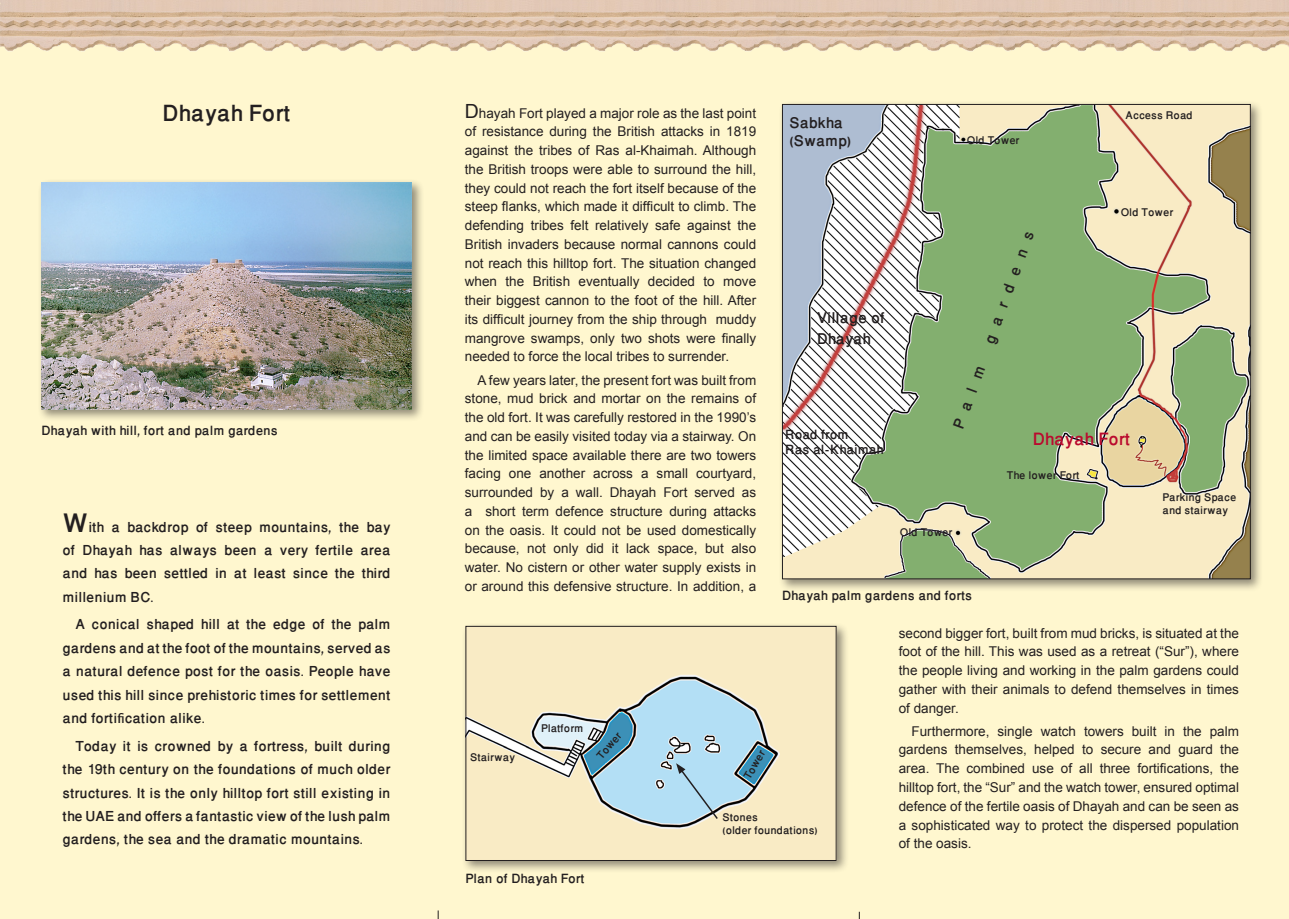
<style>
.page{position:relative;width:1289px;height:919px;background:#fff}
.page>*{position:absolute;margin:0;border:0;box-sizing:border-box;transform-origin:0 0}
.Heading{font:500 31.5px "Win Soft Pro";color:#231f20}
.t1{font:500 24px "Win Soft Pro";color:#ba0a2e}
.t2{font:500 21px "Win Soft Pro";color:#231f20}
.Intro_-_down{font:500 19.5px/23.4px "Win Soft Pro";color:#231f20;text-align:justify}
.Intro-top{font:500 19.5px/23.4px "Win Soft Pro";color:#231f20;text-align:justify}
.subtext{font:500 18px "Win Soft Pro";color:#231f20}
.t3{font:500 15px "Win Soft Pro";color:#231f20}
.Main_-_down{font:13.5px/18.8px "Arial";color:#231f20}
.Main_-_top{font:13.5px/18.8px "Arial";color:#231f20;text-align:right}
.s1{font-size:19.5px}
.s2{font-size:36px}
</style>
<div class="page">
<div style="left:0;top:0;width:1288px;height:918px;background:#fff7cf"></div>
<img style="left:0;top:0;width:1288px;height:52px">
<div style="left:37px;top:178px;width:387px;height:243px;background:#231f20;opacity:.5"></div>
<img style="left:41px;top:182px;width:371px;height:227px">
<div style="left:778px;top:100px;width:485px;height:491px;background:#231f20;opacity:.5"></div>
<img style="left:784px;top:106px;width:464px;height:471px">
<div style="left:461px;top:622px;width:387px;height:251px;background:#231f20;opacity:.5"></div>
<img style="left:467px;top:628px;width:367px;height:230px">
<div style="left:465px;top:626px;width:371px;height:234px;border:1px solid #231f20"></div>
<svg style="left:676px;top:763px;width:43px;height:57px"></svg>
<p class="Heading" style="left:163px;top:91px;width:129px">Dhayah Fort</p>
<p class="subtext" style="left:41px;top:417px;width:238px">Dhayah with hill, fort and palm gardens</p>
<p class="Main_-_top" style="left:465px;top:104px;width:293px"><span class="s1">D</span>hayah Fort played a major role as the last point of resistance during the British attacks in 1819 against the tribes of Ras al-Khaimah. Although the British troops were able to surround the hill, they could not reach the fort itself because of the steep flanks, which made it difficult to climb. The the</p>
<p class="Main_-_top" style="left:465px;top:216px;width:61px">defending</p>
<p class="Main_-_top" style="left:465px;top:235px;width:293px">British invaders because normal cannons could</p>
<p class="Main_-_top" style="left:465px;top:254px;width:293px">not reach this hilltop fort. The situation changed</p>
<p class="Main_-_top" style="left:723px;top:272px;width:35px">move</p>
<p class="Main_-_top" style="left:570px;top:216px;width:20px">felt</p>
<p class="Main_-_top" style="left:655px;top:216px;width:27px">safe</p>
<p class="Main_-_top" style="left:531px;top:216px;width:35px">tribes</p>
<p class="Main_-_top" style="left:595px;top:216px;width:55px">relatively</p>
<p class="Main_-_top" style="left:687px;top:216px;width:45px">against</p>
<p class="Main_-_top" style="left:465px;top:272px;width:34px">when</p>
<p class="Main_-_top" style="left:465px;top:291px;width:293px">their biggest cannon to the foot of the hill. After</p>
<p class="Main_-_top" style="left:715px;top:310px;width:42px">muddy</p>
<p class="Main_-_top" style="left:505px;top:272px;width:20px">the</p>
<p class="Main_-_top" style="left:532px;top:272px;width:39px">British</p>
<p class="Main_-_top" style="left:578px;top:272px;width:62px">eventually</p>
<p class="Main_-_top" style="left:648px;top:272px;width:49px">decided</p>
<p class="Main_-_top" style="left:703px;top:272px;width:13px">to</p>
<p class="Main_-_top" style="left:465px;top:310px;width:293px;text-align:left">its difficult journey from the ship through mangrove swamps, only two shots were finally needed to force the local tribes to surrender.</p>
<p class="Main_-_down" style="left:465px;top:370px;width:293px;text-align:right">A few years later, the present fort was built from stone, mud brick and mortar on the remains of the old fort It. was carefully restored in the 1990 s’ and can be easily visited today via a stairway. On the limited space available there are two towers courtyard,</p>
<p class="Main_-_down" style="left:465px;top:464px;width:38px">facing</p>
<p class="Main_-_down" style="left:539px;top:464px;width:47px">another</p>
<p class="Main_-_down" style="left:656px;top:464px;width:33px">small</p>
<p class="Main_-_down" style="left:509px;top:464px;width:24px">one</p>
<p class="Main_-_down" style="left:593px;top:464px;width:41px">across</p>
<p class="Main_-_down" style="left:641px;top:464px;width:9px">a</p>
<p class="t2" style="left:789px;top:108px;width:55px">Sabkha</p>
<p class="t2" style="left:789px;top:126px;width:63px">(Swamp(</p>
<p class="t2" style="left:817px;top:303px;width:69px">Village of</p>
<p class="t2" style="left:817px;top:324px;width:55px">Dhayah</p>
<p class="subtext" style="left:785px;top:422px;width:65px">Road from</p>
<p class="subtext" style="left:785px;top:437px;width:100px">Ras al-Khaimah</p>
<p class="t3" style="left:966px;top:130px;width:54px">Old Tower</p>
<p class="t2" style="left:974px;top:338px;width:120px;rotate:-70deg">snedrag</p>
<p class="t2" style="left:943px;top:423px;width:67px;rotate:-70deg">mlaP</p>
<p class="t3" style="left:1125px;top:104px;width:69px">Access Road</p>
<p class="t3" style="left:1120px;top:201px;width:54px">Old Tower</p>
<p class="t1" style="left:1032px;top:421px;width:99px">Dhayah Fort</p>
<p class="t3" style="left:1006px;top:464px;width:74px">The lower Fort</p>
<p class="Intro-top" style="left:63px;top:515px;width:329px"><span class="s2">W</span>ith a backdrop of steep mountains, the bay of Dhayah has always been a very fertile area and has been settled in at least since the third millenium BC.</p>
<p class="Intro_-_down" style="left:63px;top:613px;width:329px;text-indent:13px">A conical shaped hill at the edge of the palm gardensandatthefootofthemountains,servedas a natural defence post for the oasis. People have used this hill since prehistoric times for settlement and fortification alike.</p>
<p class="Intro_-_down" style="left:63px;top:734px;width:329px;text-indent:13px">Today isit crowned by a fortress, built during the 19th century on the foundations of much older structures isIt. the only hilltop fort still existing in theUAEandoffersafantasticviewofthelushpalm gardens, the sea and the dramatic mountains.</p>
<p class="Main_-_down" style="left:465px;top:483px;width:70px">surrounded</p>
<p class="Main_-_down" style="left:540px;top:483px;width:16px">by</p>
<p class="Main_-_down" style="left:576px;top:483px;width:28px">wall.</p>
<p class="Main_-_down" style="left:561px;top:483px;width:9px">a</p>
<p class="Main_-_down" style="left:610px;top:483px;width:48px">Dhayah</p>
<p class="Main_-_down" style="left:663px;top:483px;width:26px">Fort</p>
<p class="Main_-_down" style="left:694px;top:483px;width:42px">served</p>
<p class="Main_-_down" style="left:742px;top:483px;width:16px">as</p>
<p class="Main_-_down" style="left:555px;top:502px;width:50px">defence</p>
<p class="Main_-_down" style="left:485px;top:502px;width:32px">short</p>
<p class="Main_-_down" style="left:669px;top:502px;width:39px">during</p>
<p class="Main_-_down" style="left:713px;top:502px;width:44px">attacks</p>
<p class="Main_-_down" style="left:522px;top:502px;width:29px">term</p>
<p class="Main_-_down" style="left:610px;top:502px;width:54px">structure</p>
<p class="Main_-_down" style="left:465px;top:502px;width:9px">a</p>
<p class="Main_-_down" style="left:465px;top:520px;width:293px">on the oasis. It could not be used domestically</p>
<p class="Main_-_down" style="left:731px;top:539px;width:26px">also</p>
<p class="Main_-_down" style="left:465px;top:539px;width:293px">because,<br>water. No cistern or other water supply exists in or around this defensive structure. In addition a,</p>
<p class="Main_-_down" style="left:553px;top:539px;width:26px">only</p>
<p class="Main_-_down" style="left:586px;top:539px;width:20px">did</p>
<p class="Main_-_down" style="left:611px;top:539px;width:8px">it</p>
<p class="Main_-_down" style="left:626px;top:539px;width:26px">lack</p>
<p class="Main_-_down" style="left:705px;top:539px;width:20px">but</p>
<p class="Main_-_down" style="left:527px;top:539px;width:20px">not</p>
<p class="Main_-_down" style="left:657px;top:539px;width:41px">space,</p>
<p class="t3" style="left:899px;top:521px;width:54px">Old Tower</p>
<p class="subtext" style="left:782px;top:582px;width:191px">Dhayah palm gardens and forts</p>
<p class="t3" style="left:1162px;top:486px;width:75px">Parking Space</p>
<p class="t3" style="left:1162px;top:500px;width:67px">and stairway</p>
<p class="t3" style="left:470px;top:746px;width:46px">Stairway</p>
<p class="t3" style="left:541px;top:718px;width:44px">Platform</p>
<p class="t3" style="left:591px;top:750px;width:33px;rotate:-50deg">Tower</p>
<p class="t3" style="left:737px;top:773px;width:33px;rotate:-60deg">Tower</p>
<p class="t3" style="left:722px;top:806px;width:37px">Stones</p>
<p class="t3" style="left:722px;top:819px;width:97px">(older foundations(</p>
<p class="Main_-_down" style="left:898px;top:623px;width:342px;text-align:justify">second bigger fort, built from mud bricks is, situated at the foot of the hill. This was used as a retreat (“Sur”), where the people living and working in the palm gardens could gather with their animals to defend themselves in times of danger.</p>
<p class="Main_-_down" style="left:1209px;top:721px;width:31px">palm</p>
<p class="Main_-_down" style="left:911px;top:721px;width:80px">Furthermore,</p>
<p class="Main_-_down" style="left:997px;top:721px;width:37px">single</p>
<p class="Main_-_down" style="left:1040px;top:721px;width:37px">watch</p>
<p class="Main_-_down" style="left:1131px;top:721px;width:26px">built</p>
<p class="Main_-_down" style="left:1164px;top:721px;width:12px">in</p>
<p class="Main_-_down" style="left:1182px;top:721px;width:20px">the</p>
<p class="Main_-_down" style="left:1084px;top:721px;width:41px">towers</p>
<p class="Main_-_down" style="left:898px;top:740px;width:50px">gardens</p>
<p class="Main_-_down" style="left:954px;top:740px;width:74px">themselves,</p>
<p class="Main_-_down" style="left:1034px;top:740px;width:42px">helped</p>
<p class="Main_-_down" style="left:1082px;top:740px;width:13px">to</p>
<p class="Main_-_down" style="left:1100px;top:740px;width:42px">secure</p>
<p class="Main_-_down" style="left:1148px;top:740px;width:24px">and</p>
<p class="Main_-_down" style="left:1178px;top:740px;width:36px">guard</p>
<p class="Main_-_down" style="left:1220px;top:740px;width:20px">the</p>
<p class="Main_-_down" style="left:1060px;top:759px;width:13px">of</p>
<p class="Main_-_down" style="left:1137px;top:759px;width:77px">fortifications,</p>
<p class="Main_-_down" style="left:936px;top:759px;width:25px">The</p>
<p class="Main_-_down" style="left:966px;top:759px;width:60px">combined</p>
<p class="Main_-_down" style="left:1079px;top:759px;width:15px">all</p>
<p class="Main_-_down" style="left:1099px;top:759px;width:32px">three</p>
<p class="Main_-_down" style="left:1220px;top:759px;width:20px">the</p>
<p class="Main_-_down" style="left:898px;top:759px;width:342px">area.<br>hilltop fort, the “Sur” and the watch tower, ensured optimal defence of the fertile oasis of Dhayah and can be seen as a sophisticated way to protect the dispersed population of the oasis.</p>
<p class="Main_-_down" style="left:1032px;top:759px;width:23px">use</p>
<p class="subtext" style="left:465px;top:865px;width:121px">Plan of Dhayah Fort</p>
</div>
